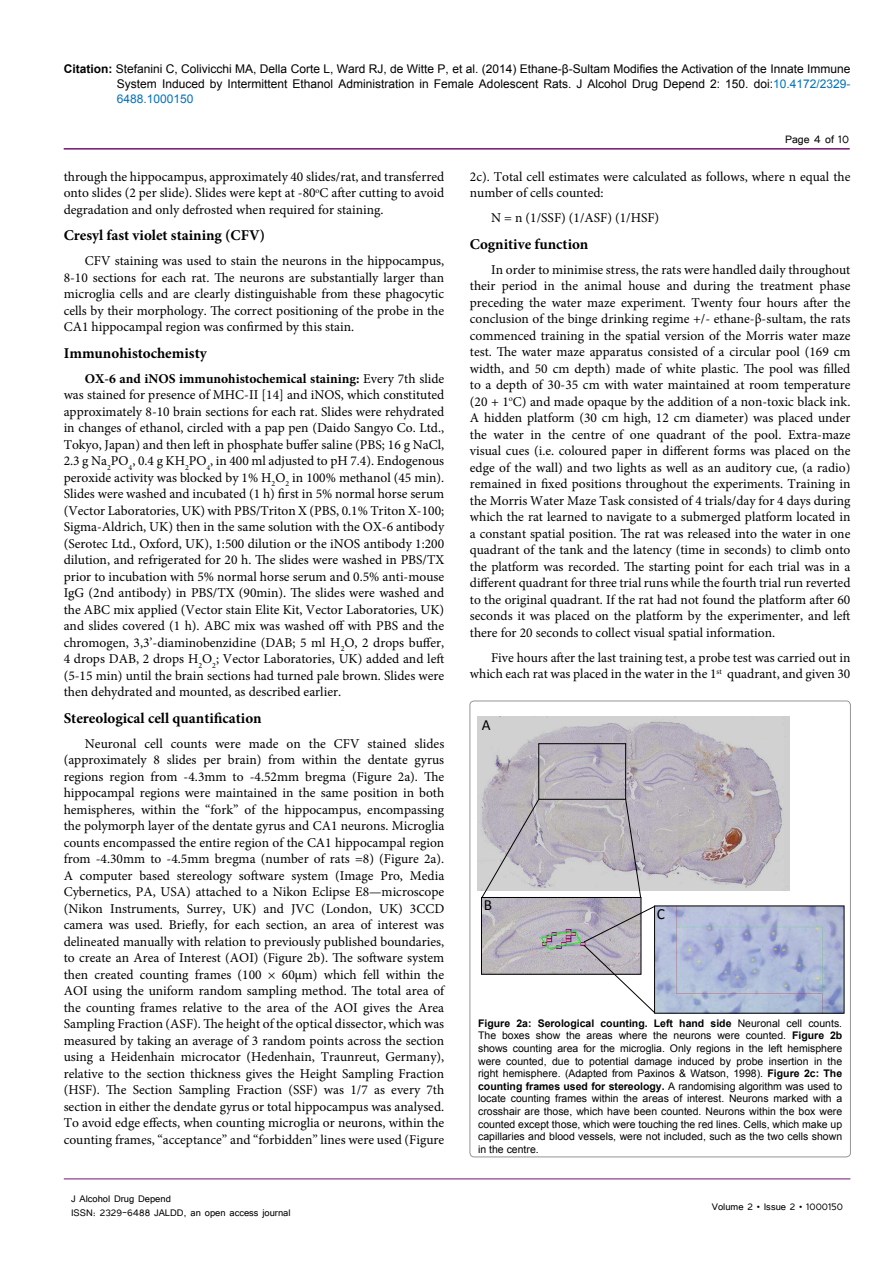
<style>
.page{position:relative;width:893px;height:1263px;background:#fff}
.page>*{position:absolute;margin:0;border:0;box-sizing:border-box;transform-origin:0 0}
.t1{font:15.45px "Calibri";color:#000}
.t2{font:700 15px "Minion Pro";color:#000}
.t3{font:13.5px/16.5px "Minion Pro";color:#000;text-align:justify}
.t4{font:13.5px "Tunga";color:#000}
.t5{font:12px/15px "Arial";color:#000;text-align:justify}
.t6{font:12px/14.4px "Tunga";color:#000}
.t7{font:10.5px/12.6px "Arial";color:#000;text-align:justify}
.s1{font-weight:700}
.s2{color:#0072bc}
</style>
<div class="page">
<hr style="left:64px;top:148px;width:786px;height:2px;background:#741472">
<hr style="left:64px;top:1179px;width:786px;height:1px;background:#741472">
<img style="left:483px;top:899px;width:156px;height:73px">
<div style="left:481px;top:897px;width:160px;height:77px;border:1px solid #000"></div>
<img style="left:478px;top:716px;width:311px;height:175px">
<div style="left:538px;top:743px;width:88px;height:57px;border:1px solid #000"></div>
<svg style="left:481px;top:798px;width:59px;height:101px;background:#bebbc0"></svg>
<svg style="left:625px;top:798px;width:16px;height:100px;background:#b1acb5"></svg>
<img style="left:656px;top:907px;width:186px;height:104px">
<svg style="left:583px;top:905px;width:73px;height:109px"></svg>
<p class="t5" style="left:117px;top:61px;width:735px;text-indent:-53px"><span class="s1">Citation:</span> Stefanini C, Colivicchi MA, Della Corte L, Ward RJ, de Witte P, et al. (2014) Ethane-β-Sultam Modiies the Activation of the Innate Immune System Induced by Intermittent Ethanol Administration in Female Adolescent Rats. J Alcohol Drug Depend 2: 150. doi:<span class="s2">10.4172/2329- 6488.1000150</span></p>
<p class="t4" style="left:785px;top:130px;width:65px">Page 4 of 10</p>
<p class="t3" style="left:64px;top:169px;width:382px">through the hippocampus, approximately 40 slides/rat, and transferred onto slides (2 per slide). Slides were kept at -80<sup>o</sup>C ater cutting to avoid degradation and only defrosted when required for staining.</p>
<p class="t2" style="left:64px;top:230px;width:203px">Cresyl fast violet staining (CFV)</p>
<p class="t3" style="left:64px;top:254px;width:382px;text-indent:21px">CFV staining was used to stain the neurons in the hippocampus, 8-10 sections for each rat. he neurons are substantially larger than microglia cells and are clearly distinguishable from these phagocytic cells by their morphology. he correct positioning of the probe in the CA1 hippocampal region was conirmed by this stain.</p>
<p class="t2" style="left:64px;top:347px;width:145px">Immunohistochemisty</p>
<p class="t3" style="left:64px;top:371px;width:382px;text-indent:21px"><span class="s1">OX-6 and iNOS immunohistochemical staining:</span> Every 7th slide was stained for presence of MHC-II [14] and iNOS, which constituted approximately 8-10 brain sections for each rat. Slides were rehydrated in changes of ethanol, circled with a pap pen (Daido Sangyo Co. Ltd., Tokyo, Japan) and then let in phosphate bufer saline (PBS; 16 g NaCl, 2.3 g Na<sub>2</sub>PO<sub>4</sub>, 0.4 g KH<sub>2</sub>PO<sub>4</sub>, in 400 ml adjusted to pH 7.4). Endogenous peroxide activity was blocked by 1% H<sub>2</sub>O<sub>2</sub> in 100% methanol (45 min).<br>Slides were washed and incubated (1 h) irst in 5% normal horse serum (Vector Laboratories, UK) with PBS/Triton X (PBS, 0.1% Triton X-100; Sigma-Aldrich, UK) then in the same solution with the OX-6 antibody (Serotec Ltd., Oxford, UK), 1:500 dilution or the iNOS antibody 1:200 dilution, and refrigerated for 20 h. he slides were washed in PBS/TX prior to incubation with 5% normal horse serum and 0.5% anti-mouse IgG (2nd antibody) in PBS/TX (90min). he slides were washed and the ABC mix applied (Vector stain Elite Kit, Vector Laboratories, UK) and slides covered (1 h). ABC mix was washed of with PBS and the chromogen, 3,3’-diaminobenzidine (DAB; 5 ml H<sub>2</sub>O, 2 drops bufer, 4 drops DAB, 2 drops H<sub>2</sub>O<sub>2</sub>; Vector Laboratories, UK) added and let (5-15 min) until the brain sections had turned pale brown. Slides were then dehydrated and mounted, as described earlier.</p>
<p class="t2" style="left:64px;top:712px;width:200px">Stereological cell quantiication</p>
<p class="t3" style="left:64px;top:736px;width:383px;text-indent:21px">Neuronal cell counts were made on the CFV stained slides (approximately 8 slides per brain) from within the dentate gyrus regions region from -4.3mm to -4.52mm bregma (Figure 2a). he hippocampal regions were maintained in the same position in both hemispheres, within the “fork” of the hippocampus, encompassing the polymorph layer of the dentate gyrus and CA1 neurons. Microglia counts encompassed the entire region of the CA1 hippocampal region from -4.30mm to -4.5mm bregma (number of rats =8) (Figure 2a).<br>A computer based stereology sotware system (Image Pro, Media Cybernetics, PA, USA) attached to a Nikon Eclipse E8—microscope (Nikon Instruments, Surrey, UK) and JVC (London, UK) 3CCD camera was used. Briely, for each section, an area of interest was delineated manually with relation to previously published boundaries, to create an Area of Interest (AOI) (Figure 2b). he sotware system then created counting frames (100 × 60µm) which fell within the AOI using the uniform random sampling method. he total area of the counting frames relative to the area of the AOI gives the Area Sampling Fraction (ASF). he height of the optical dissector, which was measured by taking an average of 3 random points across the section using a Heidenhain microcator (Hedenhain, Traunreut, Germany), relative to the section thickness gives the Height Sampling Fraction (HSF). he Section Sampling Fraction (SSF) was 1/7 as every 7th section in either the dendate gyrus or total hippocampus was analysed.<br>To avoid edge efects, when counting microglia or neurons, within the counting frames, “acceptance” and “forbidden” lines were used (Figure</p>
<p class="t6" style="left:71px;top:1189px;width:221px">J Alcohol Drug Depend<br>ISSN: 2329-6488 JALDD, an open access journal</p>
<p class="t3" style="left:470px;top:169px;width:382px">2c). Total cell estimates were calculated as follows, where n equal the number of cells counted:</p>
<p class="t3" style="left:491px;top:211px;width:170px">N = n (1/SSF) (1/ASF) (1/HSF)</p>
<p class="t2" style="left:470px;top:238px;width:120px">Cognitive function</p>
<p class="t3" style="left:470px;top:262px;width:382px;text-indent:21px">In order to minimise stress, the rats were handled daily throughout their period in the animal house and during the treatment phase preceding the water maze experiment. Twenty four hours ater the conclusion of the binge drinking regime +/- ethane-β-sultam, the rats commenced training in the spatial version of the Morris water maze test. he water maze apparatus consisted of a circular pool (169 cm width, and 50 cm depth) made of white plastic. he pool was illed to a depth of 30-35 cm with water maintained at room temperature (20 + 1<sup>o</sup>C) and made opaque by the addition of a non-toxic black ink.<br>A hidden platform (30 cm high, 12 cm diameter) was placed under the water in the centre of one quadrant of the pool. Extra-maze visual cues (i.e. coloured paper in diferent forms was placed on the edge of the wall) and two lights as well as an auditory cue, (a radio) remained in ixed positions throughout the experiments. Training in the Morris Water Maze Task consisted of 4 trials/day for 4 days during which the rat learned to navigate to a submerged platform located in a constant spatial position. he rat was released into the water in one quadrant of the tank and the latency (time in seconds) to climb onto the platform was recorded. he starting point for each trial was in a diferent quadrant for three trial runs while the fourth trial run reverted to the original quadrant. If the rat had not found the platform ater 60 seconds it was placed on the platform by the experimenter, and let there for 20 seconds to collect visual spatial information.</p>
<p class="t3" style="left:470px;top:650px;width:382px;text-align:right">Five hours ater the last training test, a probe test was carried out in which each rat was placed in the water in the 1<sup>st</sup> quadrant, and given 30</p>
<p class="t1" style="left:482px;top:715px;width:10px">A</p>
<p class="t1" style="left:484px;top:895px;width:10px">B</p>
<p class="t1" style="left:657px;top:905px;width:10px">C</p>
<p class="t7" style="left:478px;top:1018px;width:366px"><span class="s1">Figure 2a: Serological counting. Left hand side</span> Neuronal cell counts.<br>The boxes show the areas where the neurons were counted. <span class="s1">Figure 2b </span>shows counting area for the microglia. Only regions in the left hemisphere were counted, due to potential damage induced by probe insertion in the right hemisphere. (Adapted from Paxinos &amp; Watson, 1998). <span class="s1">Figure 2c: The counting frames used for stereology.</span> A randomising algorithm was used to locate counting frames within the areas of interest. Neurons marked with a crosshair are those, which have been counted. Neurons within the box were counted except those, which were touching the red lines. Cells, which make up capillaries and blood vessels, were not included, such as the two cells shown in the centre.</p>
<p class="t6" style="left:712px;top:1198px;width:133px">Volume 2 • Issue 2 • 1000150</p>
</div>
